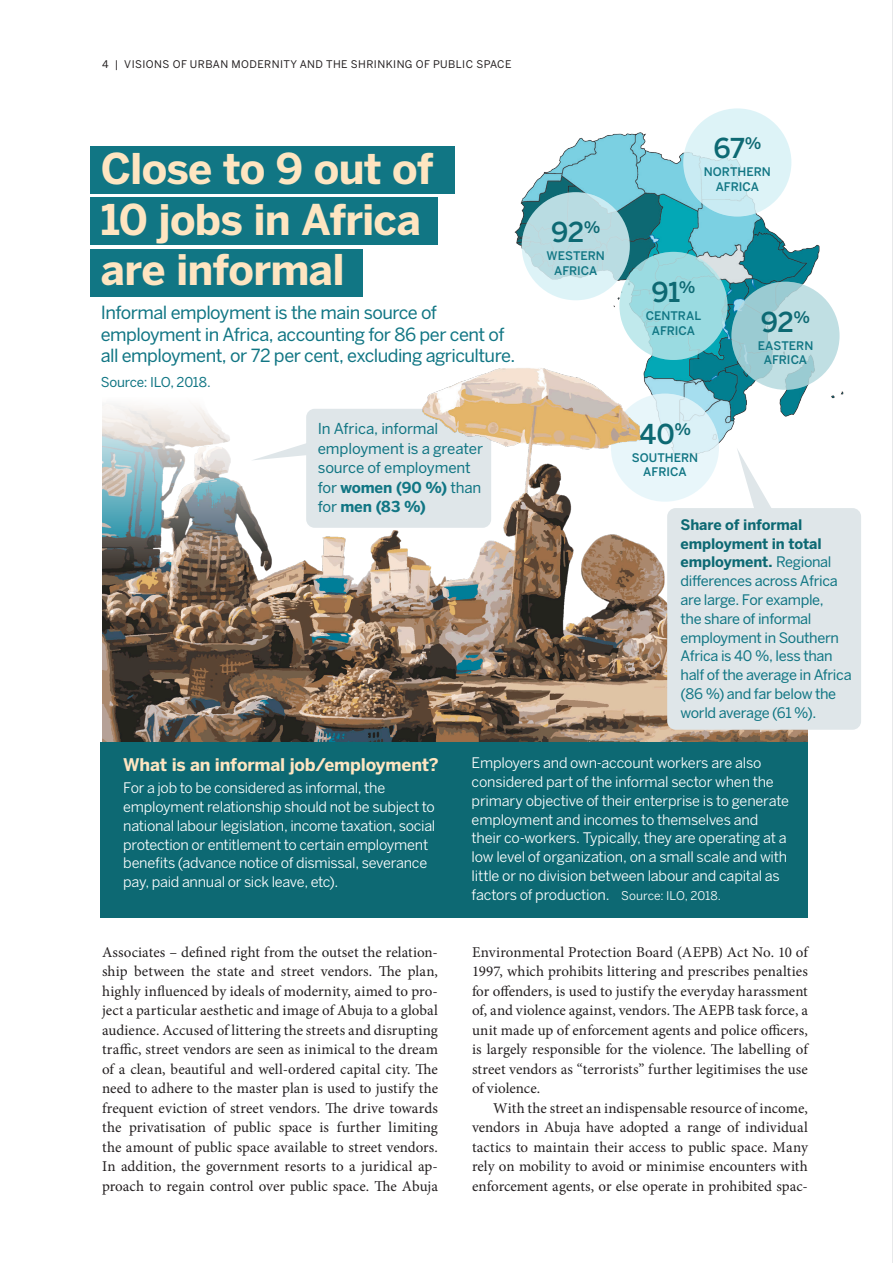
<style>
.page{position:relative;width:893px;height:1263px;background:#fff}
.page>*{position:absolute;margin:0;border:0;box-sizing:border-box;transform-origin:0 0}
.Subtitle{font:700 42px/50.4px "Benton Sans";letter-spacing:-.02em;color:#fee5c1}
.Subtitle-2{font:500 27.15px "Benton Sans";letter-spacing:-.025em;color:#0d6973}
.Subtitle-3{font:18px/21.6px "Benton Sans";letter-spacing:-.03em;color:#117684}
.Subtitle-4{font:700 17.4px "Benton Sans";letter-spacing:-.01em;color:#fee5c1}
.Body{font:15px/19.5px "Minion Pro";color:#231f20;text-align:justify}
.Body_indent{font:15px/19.5px "Minion Pro";color:#231f20;text-align:justify}
.Subtitle-5{font:15px/19.5px "Benton Sans";letter-spacing:-.01em;color:#117684}
.Subtitle-6{font:14.4px/18.8px "Benton Sans";letter-spacing:-.015em;color:#fff}
.Subtitle-7{font:14.4px/18.8px "Benton Sans";letter-spacing:-.025em;color:#117684}
.Subtitle-8{font:13.5px "Benton Sans";letter-spacing:-.02em;color:#117684}
.Subtitle-9{font:500 11.85px/14.7px "Benton Sans";color:#117684;text-align:center}
.t1{font:10.5px "Benton Sans";letter-spacing:.04em;color:#231f20}
.s1{font-weight:700}
.s2{font-weight:700;color:#0d6973}
.s3{font-size:12px}
</style>
<div class="page">
<img style="left:759px;top:730px;width:49px;height:12px">
<img style="left:514px;top:128px;width:330px;height:289px">
<svg style="left:683px;top:108px;width:108px;height:108px;background:#d6eff5"></svg>
<svg style="left:731px;top:282px;width:109px;height:108px;background:#b5d9dd"></svg>
<svg style="left:619px;top:252px;width:108px;height:108px;background:#9cdadf"></svg>
<svg style="left:522px;top:192px;width:108px;height:108px;background:#bfdfe5"></svg>
<img style="left:102px;top:295px;width:657px;height:447px">
<svg style="left:90px;top:292px;width:189px;height:275px"></svg>
<svg style="left:251px;top:441px;width:63px;height:19px"></svg>
<div style="left:91px;top:249px;width:272px;height:47px;background:#117684"></div>
<div style="left:91px;top:197px;width:347px;height:48px;background:#117684"></div>
<div style="left:91px;top:146px;width:364px;height:47px;background:#117684"></div>
<div style="left:101px;top:742px;width:707px;height:176px;background:#0d6973"></div>
<div style="left:667px;top:508px;width:194px;height:222px;background:#dfe6e9;border-radius:9px"></div>
<svg style="left:737px;top:448px;width:34px;height:60px"></svg>
<hr style="left:892px;top:0;width:1px;height:1263px;background:#dcdddf">
<p class="t1" style="left:102px;top:58px;width:411px">4 | VISIONS OF URBAN MODERNITY AND THE SHRINKING OF PUBLIC SPACE</p>
<p class="Subtitle" style="left:101px;top:144px;width:335px">Close to 9 out of<br>10 jobs in Africa are informal</p>
<p class="Subtitle-3" style="left:101px;top:302px;width:416px">Informal employment is the main source of employment in Africa, accounting for 86 per cent of all employment, or 72 per cent, excluding agriculture.</p>
<p class="Subtitle-8" style="left:101px;top:374px;width:111px">Source: ILO, 2018.</p>
<p class="Subtitle-5" style="left:318px;top:419px;width:167px">In Africa, informal employment is a greater source of employment for <span class="s1">women (90 %)</span> than for <span class="s1">men (83 %)</span></p>
<p class="Subtitle-2" style="left:551px;top:216px;width:51px">92<sup>%</sup></p>
<p class="Subtitle-9" style="left:547px;top:249px;width:60px">WESTERN<br>AFRICA</p>
<p class="Subtitle-2" style="left:713px;top:132px;width:50px">67<sup>%</sup></p>
<p class="Subtitle-9" style="left:704px;top:165px;width:69px">NORTHERN<br>AFRICA</p>
<p class="Subtitle-2" style="left:652px;top:275px;width:45px">91<sup>%</sup></p>
<p class="Subtitle-9" style="left:646px;top:308px;width:57px">CENTRAL<br>AFRICA</p>
<p class="Subtitle-2" style="left:639px;top:417px;width:54px">40<sup>%</sup></p>
<p class="Subtitle-9" style="left:632px;top:450px;width:68px">SOUTHERN<br>AFRICA</p>
<p class="Subtitle-2" style="left:761px;top:305px;width:51px">92<sup>%</sup></p>
<p class="Subtitle-9" style="left:758px;top:338px;width:57px">EASTERN<br>AFRICA</p>
<p class="Subtitle-7" style="left:680px;top:515px;width:173px"><span class="s2">Share of informal employment in total employment.</span> Regional differences across Africa are large. For example,<br>the share of informal employment in Southern<br>Africa is 40 %, less than half of the average in Africa (86 %) and far below the world average (61 %).</p>
<p class="Subtitle-4" style="left:123px;top:753px;width:317px">What is an informal job/employment?</p>
<p class="Subtitle-6" style="left:123px;top:779px;width:314px">For a job to be considered as informal, the employment relationship should not be subject to national labour legislation, income taxation, social protection or entitlement to certain employment benefits (advance notice of dismissal, severance pay, paid annual or sick leave, etc).</p>
<p class="Subtitle-6" style="left:472px;top:754px;width:319px">Employers and own-account workers are also considered part of the informal sector when the primary objective of their enterprise is to generate employment and incomes to themselves and their co-workers. Typically, they are operating at a low level of organization, on a small scale and with little or no division between labour and capital as factors of production. <span class="s3">Source: ILO, 2018.</span></p>
<p class="Body" style="left:102px;top:942px;width:337px">Associates – defined right from the outset the relation&shy;ship between the state and street vendors. The plan, highly influenced by ideals of modernity, aimed to pro&shy;ject a particular aesthetic and image of Abuja to a global audience. Accused of littering the streets and disrupting traffic, street vendors are seen as inimical to the dream of a clean, beautiful and well-ordered capital city. The need to adhere to the master plan is used to justify the frequent eviction of street vendors. The drive towards the privatisation of public space is further limiting the amount of public space available to street vendors.<br>In addition, the government resorts to a juridical ap&shy;proach to regain control over public space. The Abuja</p>
<p class="Body" style="left:472px;top:942px;width:337px">Environmental Protection Board (AEPB) Act No. 10 of 1997, which prohibits littering and prescribes penalties for offenders, is used to justify the everyday harassment of, and violence against, vendors. The AEPB task force, a unit made up of enforcement agents and police officers, is largely responsible for the violence. The labelling of street vendors as “terrorists” further legitimises the use of violence.</p>
<p class="Body_indent" style="left:472px;top:1098px;width:337px;text-indent:21px">With the street an indispensable resource of income, vendors in Abuja have adopted a range of individual tactics to maintain their access to public space. Many rely on mobility to avoid or minimise encounters with enforcement agents, or else operate in prohibited spac-</p>
</div>
